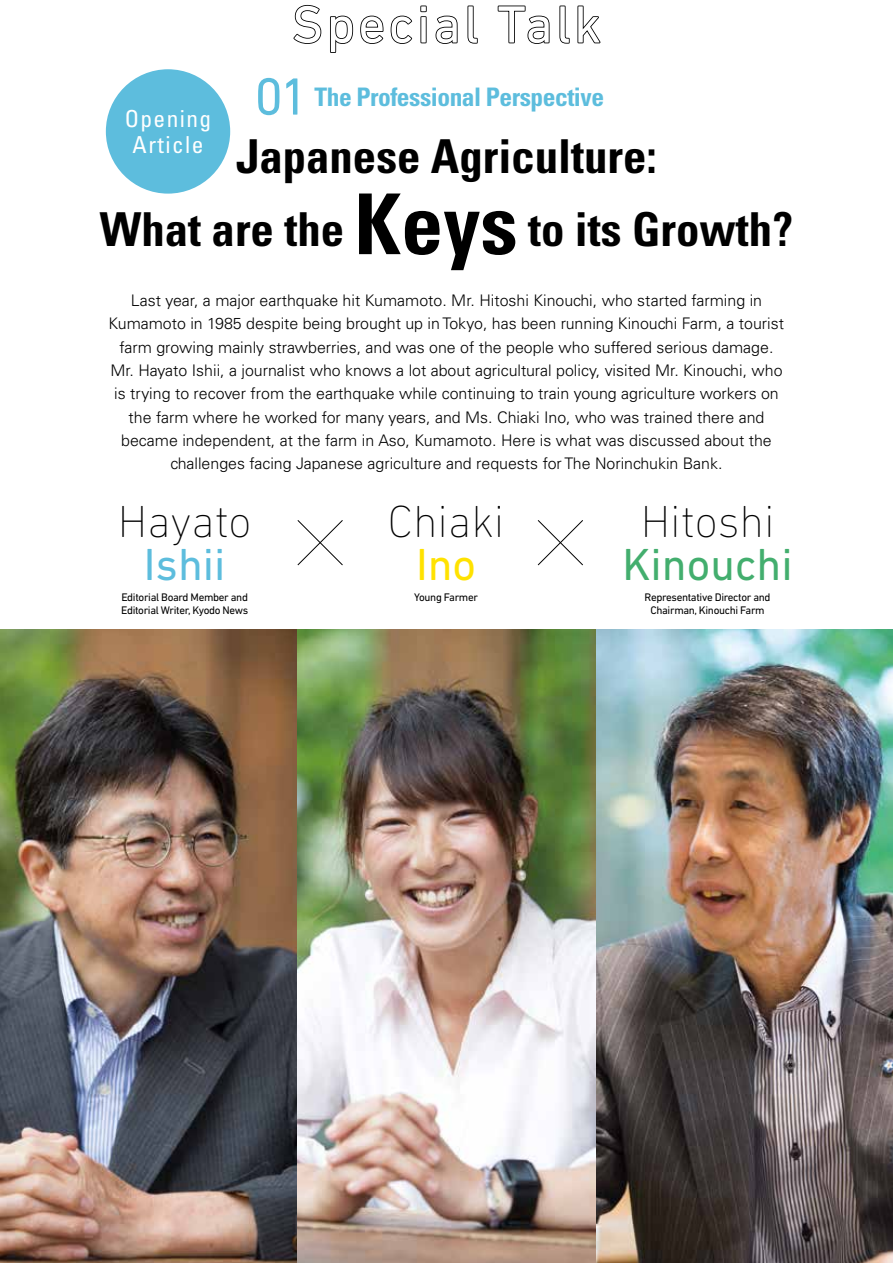
<style>
.page{position:relative;width:893px;height:1263px;background:#fff}
.page>*{position:absolute;margin:0;border:0;box-sizing:border-box;transform-origin:0 0}
.t1{font:53.1px "DIN Next LT Pro";letter-spacing:.06em;color:#fff}
.t2{font:700 condensed 46.8px/72.8px "Univers";color:#000;text-align:center}
.t3{font:200 45.75px "DIN Next LT Pro";color:#000}
.t4{font:45.75px "DIN Next LT Pro";color:#43ae6e}
.t5{font:45.75px "DIN Next LT Pro";color:#5dbddd}
.t6{font:45.75px "DIN Next LT Pro";color:#ffe200}
.t7{font:700 condensed 25.5px "Univers";letter-spacing:-.02em;color:#5dbddd}
.t8{font:condensed 23.4px/26.5px "Univers";letter-spacing:.06em;color:#fff;text-align:center}
.t9{font:300 15.9px/23.4px "Univers";color:#000;text-align:center}
.t10{font:11.1px/13.4px "DIN Next LT Pro";letter-spacing:-.03em;color:#000;text-align:center}
.s1{font-family:"DIN Next LT Pro";font-weight:400;font-stretch:normal;font-size:53.1px}
.s2{font-size:84px}
</style>
<div class="page">
<img style="left:0;top:629px;width:893px;height:634px">
<svg style="left:297px;top:520px;width:46px;height:46px"></svg>
<svg style="left:537px;top:520px;width:46px;height:46px"></svg>
<svg style="left:293px;top:4px;width:29px;height:40px"></svg>
<svg style="left:330px;top:5px;width:97px;height:48px"></svg>
<svg style="left:435px;top:15px;width:23px;height:29px"></svg>
<svg style="left:467px;top:5px;width:11px;height:39px"></svg>
<svg style="left:497px;top:5px;width:53px;height:39px"></svg>
<svg style="left:559px;top:5px;width:11px;height:39px"></svg>
<svg style="left:577px;top:5px;width:24px;height:39px"></svg>
<div style="left:106px;top:69px;width:124px;height:125px;background:#5dbddd;border-radius:50%"></div>
<h1 class="t1" style="left:292px;top:-6px;width:311px">Special Talk</h1>
<h3 class="t7" style="left:254px;top:81px;width:351px"><span class="s1">01</span> The Professional Perspective</h3>
<h3 class="t8" style="left:125px;top:105px;width:88px">Opening<br>Article</h3>
<h2 class="t2" style="left:100px;top:120px;width:695px">Japanese Agriculture:<br>What are the <span class="s2">Keys</span> to its Growth?</h2>
<p class="t9" style="left:108px;top:288px;width:677px">Last year, a major earthquake hit Kumamoto. Mr. Hitoshi Kinouchi, who started farming in Kumamoto in 1985 despite being brought up in Tokyo, has been running Kinouchi Farm, a tourist farm growing mainly strawberries, and was one of the people who suffered serious damage.<br>Mr. Hayato Ishii, a journalist who knows a lot about agricultural policy, visited Mr. Kinouchi, who is trying to recover from the earthquake while continuing to train young agriculture workers on the farm where he worked for many years, and Ms. Chiaki Ino, who was trained there and became independent, at the farm in Aso, Kumamoto. Here is what was discussed about the challenges facing Japanese agriculture and requests for The Norinchukin Bank.</p>
<h3 class="t3" style="left:118px;top:496px;width:135px">Hayato</h3>
<h3 class="t5" style="left:144px;top:538px;width:83px">Ishii</h3>
<h3 class="t3" style="left:388px;top:496px;width:118px">Chiaki</h3>
<h3 class="t6" style="left:416px;top:538px;width:62px">Ino</h3>
<p class="t10" style="left:121px;top:590px;width:129px;text-align:left">Editorial Board Member and<br>Editorial Writer, Kyodo News</p>
<p class="t10" style="left:414px;top:590px;width:65px">Young Farmer</p>
<h3 class="t3" style="left:641px;top:496px;width:135px">Hitoshi</h3>
<h3 class="t4" style="left:622px;top:538px;width:172px">Kinouchi</h3>
<p class="t10" style="left:645px;top:590px;width:127px">Representative Director and<br>Chairman, Kinouchi Farm</p>
</div>
